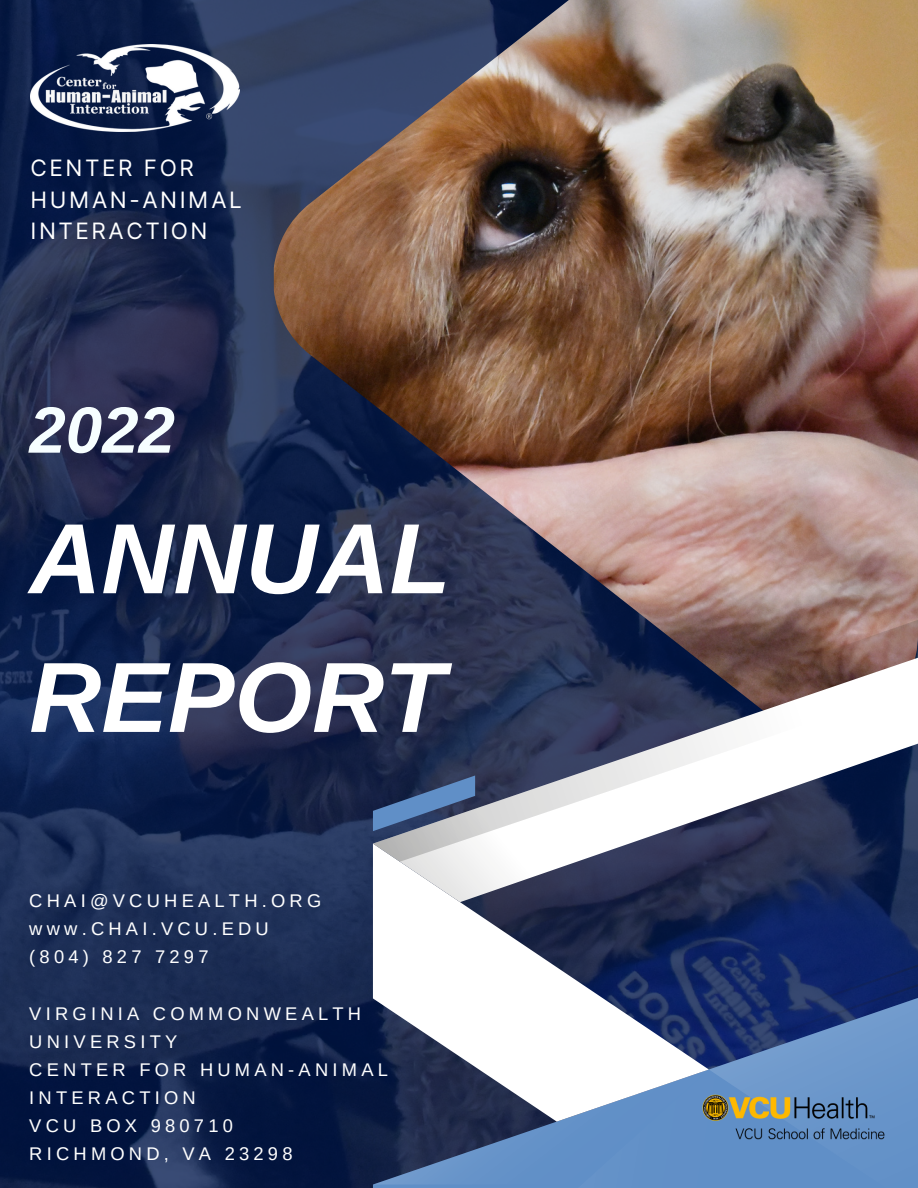
<style>
.page{position:relative;width:918px;height:1188px;background:#fff}
.page>*{position:absolute;margin:0;border:0;box-sizing:border-box;transform-origin:0 0}
.t1{font:italic 700 99.75px/138.8px "Arimo";color:#fff}
.t2{font:italic 700 65.4px "Arimo";color:#f6feff}
.t3{font:22.5px/31.5px "Inter";letter-spacing:.115em;color:#fff}
.t4{font:18.3px/28.2px "Arimo";letter-spacing:.23em;color:#fff}
</style>
<div class="page">
<img style="left:0;top:0;width:918px;height:1188px">
<img style="left:274px;top:203px;width:644px;height:528px">
<svg style="left:706px;top:584px;width:212px;height:38px;background:#a58781"></svg>
<svg style="left:373px;top:902px;width:336px;height:27px"></svg>
<svg style="left:697px;top:862px;width:221px;height:40px;background:#1d2a50"></svg>
<svg style="left:452px;top:1185px;width:466px;height:3px"></svg>
<svg style="left:373px;top:862px;width:324px;height:40px"></svg>
<svg style="left:373px;top:622px;width:545px;height:240px"></svg>
<svg style="left:373px;top:929px;width:545px;height:256px"></svg>
<img style="left:31px;top:44px;width:209px;height:87px">
<img style="left:683px;top:1075px;width:221px;height:84px">
<p class="t3" style="left:31px;top:152px;width:213px">CENTER FOR<br>HUMAN-ANIMAL<br>INTERACTION</p>
<h2 class="t2" style="left:29px;top:393px;width:147px">2022</h2>
<h1 class="t1" style="left:29px;top:489px;width:423px">ANNUAL<br>REPORT</h1>
<p class="t4" style="left:29px;top:887px;width:294px">CHAI@VCUHEALTH.ORG www.CHAI.VCU.EDU (804) 827 7297</p>
<p class="t4" style="left:29px;top:999px;width:360px">VIRGINIA COMMONWEALTH<br>UNIVERSITY<br>CENTER FOR HUMAN-ANIMAL<br>INTERACTION<br>VCU BOX 980710<br>RICHMOND, VA 23298</p>
</div>
